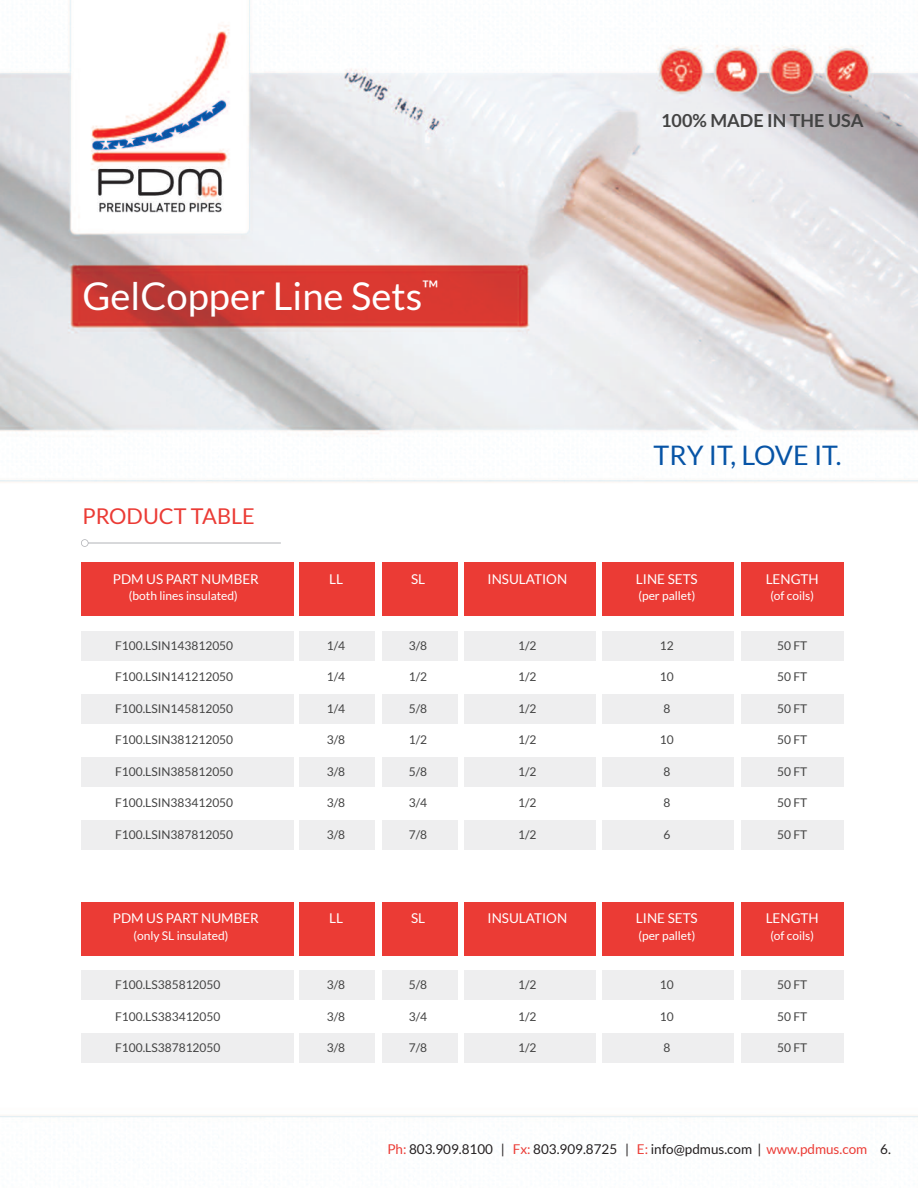
<style>
.page{position:relative;width:918px;height:1188px;background:#fff}
.page>*{position:absolute;margin:0;border:0;box-sizing:border-box;transform-origin:0 0}
.t1{font:38.25px "Lato";color:#fff}
.t2{font:26.85px "Lato";color:#0754a6}
.t3{font:21.75px "Lato";color:#eb3b35}
.t4{font:700 18px "Lato";color:#434343}
.t5{font:13.5px "Lato";color:#fff}
.t6{font:13.5px "Lato";color:#231f20}
.t7{font:12px "Lato";color:#434343}
.t8{font:12px "Lato";color:#fff}
.s1{color:#eb3b35}
</style>
<div class="page">
<img style="left:0;top:0;width:918px;height:1181px">
<div style="left:81px;top:539px;width:8px;height:8px;border:2px solid #b2b3b7;border-radius:50%"></div>
<hr style="left:88px;top:543px;width:193px;height:1px;background:#b2b3b7">
<div style="left:81px;top:562px;width:212px;height:54px;background:#eb3b35"></div>
<div style="left:299px;top:562px;width:76px;height:54px;background:#eb3b35"></div>
<div style="left:382px;top:562px;width:76px;height:54px;background:#eb3b35"></div>
<div style="left:464px;top:562px;width:131px;height:54px;background:#eb3b35"></div>
<div style="left:603px;top:562px;width:131px;height:54px;background:#eb3b35"></div>
<div style="left:741px;top:562px;width:103px;height:54px;background:#eb3b35"></div>
<div style="left:81px;top:631px;width:212px;height:30px;background:#eeeeef"></div>
<div style="left:299px;top:631px;width:76px;height:30px;background:#eeeeef"></div>
<div style="left:382px;top:631px;width:76px;height:30px;background:#eeeeef"></div>
<div style="left:464px;top:631px;width:131px;height:30px;background:#eeeeef"></div>
<div style="left:603px;top:631px;width:131px;height:30px;background:#eeeeef"></div>
<div style="left:741px;top:631px;width:103px;height:30px;background:#eeeeef"></div>
<div style="left:81px;top:694px;width:212px;height:30px;background:#eeeeef"></div>
<div style="left:299px;top:694px;width:76px;height:30px;background:#eeeeef"></div>
<div style="left:382px;top:694px;width:76px;height:30px;background:#eeeeef"></div>
<div style="left:464px;top:694px;width:131px;height:30px;background:#eeeeef"></div>
<div style="left:603px;top:694px;width:131px;height:30px;background:#eeeeef"></div>
<div style="left:741px;top:694px;width:103px;height:30px;background:#eeeeef"></div>
<div style="left:81px;top:757px;width:212px;height:30px;background:#eeeeef"></div>
<div style="left:299px;top:757px;width:76px;height:30px;background:#eeeeef"></div>
<div style="left:382px;top:757px;width:76px;height:30px;background:#eeeeef"></div>
<div style="left:464px;top:757px;width:131px;height:30px;background:#eeeeef"></div>
<div style="left:603px;top:757px;width:131px;height:30px;background:#eeeeef"></div>
<div style="left:741px;top:757px;width:103px;height:30px;background:#eeeeef"></div>
<div style="left:81px;top:820px;width:212px;height:30px;background:#eeeeef"></div>
<div style="left:299px;top:820px;width:76px;height:30px;background:#eeeeef"></div>
<div style="left:382px;top:820px;width:76px;height:30px;background:#eeeeef"></div>
<div style="left:464px;top:820px;width:131px;height:30px;background:#eeeeef"></div>
<div style="left:603px;top:820px;width:131px;height:30px;background:#eeeeef"></div>
<div style="left:741px;top:820px;width:103px;height:30px;background:#eeeeef"></div>
<div style="left:81px;top:902px;width:212px;height:53px;background:#eb3b35"></div>
<div style="left:299px;top:902px;width:76px;height:53px;background:#eb3b35"></div>
<div style="left:382px;top:902px;width:76px;height:53px;background:#eb3b35"></div>
<div style="left:464px;top:902px;width:131px;height:53px;background:#eb3b35"></div>
<div style="left:603px;top:902px;width:131px;height:53px;background:#eb3b35"></div>
<div style="left:741px;top:902px;width:103px;height:53px;background:#eb3b35"></div>
<div style="left:81px;top:970px;width:212px;height:30px;background:#eeeeef"></div>
<div style="left:299px;top:970px;width:76px;height:30px;background:#eeeeef"></div>
<div style="left:382px;top:970px;width:76px;height:30px;background:#eeeeef"></div>
<div style="left:464px;top:970px;width:131px;height:30px;background:#eeeeef"></div>
<div style="left:603px;top:970px;width:131px;height:30px;background:#eeeeef"></div>
<div style="left:741px;top:970px;width:103px;height:30px;background:#eeeeef"></div>
<div style="left:81px;top:1033px;width:212px;height:30px;background:#eeeeef"></div>
<div style="left:299px;top:1033px;width:76px;height:30px;background:#eeeeef"></div>
<div style="left:382px;top:1033px;width:76px;height:30px;background:#eeeeef"></div>
<div style="left:464px;top:1033px;width:131px;height:30px;background:#eeeeef"></div>
<div style="left:603px;top:1033px;width:131px;height:30px;background:#eeeeef"></div>
<div style="left:741px;top:1033px;width:103px;height:30px;background:#eeeeef"></div>
<h1 class="t1" style="left:82px;top:272px;width:358px">GelCopper Line Sets<sup>™</sup></h1>
<h3 class="t3" style="left:82px;top:503px;width:174px">PRODUCT TABLE</h3>
<h3 class="t4" style="left:661px;top:109px;width:204px">100% MADE IN THE USA</h3>
<h2 class="t2" style="left:654px;top:438px;width:189px">TRY IT, LOVE IT.</h2>
<p class="t5" style="left:113px;top:571px;width:148px">PDM US PART NUMBER</p>
<p class="t5" style="left:329px;top:571px;width:15px">LL</p>
<p class="t5" style="left:411px;top:571px;width:16px">SL</p>
<p class="t5" style="left:488px;top:571px;width:81px">INSULATION</p>
<p class="t5" style="left:636px;top:571px;width:63px">LINE SETS</p>
<p class="t5" style="left:766px;top:571px;width:55px">LENGTH</p>
<p class="t8" style="left:129px;top:588px;width:110px">(both lines insulated)</p>
<p class="t8" style="left:638px;top:588px;width:58px">(per pallet)</p>
<p class="t8" style="left:770px;top:588px;width:45px">(of coils)</p>
<p class="t7" style="left:115px;top:638px;width:120px">F100.LSIN143812050</p>
<p class="t7" style="left:327px;top:638px;width:20px">1/4</p>
<p class="t7" style="left:409px;top:638px;width:20px">3/8</p>
<p class="t7" style="left:518px;top:638px;width:20px">1/2</p>
<p class="t7" style="left:660px;top:638px;width:15px">12</p>
<p class="t7" style="left:777px;top:638px;width:32px">50 FT</p>
<p class="t7" style="left:115px;top:669px;width:120px">F100.LSIN141212050</p>
<p class="t7" style="left:327px;top:669px;width:20px">1/4</p>
<p class="t7" style="left:409px;top:669px;width:20px">1/2</p>
<p class="t7" style="left:518px;top:669px;width:20px">1/2</p>
<p class="t7" style="left:660px;top:669px;width:15px">10</p>
<p class="t7" style="left:777px;top:669px;width:32px">50 FT</p>
<p class="t7" style="left:115px;top:701px;width:120px">F100.LSIN145812050</p>
<p class="t7" style="left:327px;top:701px;width:20px">1/4</p>
<p class="t7" style="left:409px;top:701px;width:20px">5/8</p>
<p class="t7" style="left:518px;top:701px;width:20px">1/2</p>
<p class="t7" style="left:663px;top:701px;width:8px">8</p>
<p class="t7" style="left:777px;top:701px;width:32px">50 FT</p>
<p class="t7" style="left:115px;top:732px;width:120px">F100.LSIN381212050</p>
<p class="t7" style="left:327px;top:732px;width:20px">3/8</p>
<p class="t7" style="left:409px;top:732px;width:20px">1/2</p>
<p class="t7" style="left:518px;top:732px;width:20px">1/2</p>
<p class="t7" style="left:660px;top:732px;width:15px">10</p>
<p class="t7" style="left:777px;top:732px;width:32px">50 FT</p>
<p class="t7" style="left:115px;top:764px;width:120px">F100.LSIN385812050</p>
<p class="t7" style="left:327px;top:764px;width:20px">3/8</p>
<p class="t7" style="left:409px;top:764px;width:20px">5/8</p>
<p class="t7" style="left:518px;top:764px;width:20px">1/2</p>
<p class="t7" style="left:663px;top:764px;width:8px">8</p>
<p class="t7" style="left:777px;top:764px;width:32px">50 FT</p>
<p class="t7" style="left:115px;top:795px;width:120px">F100.LSIN383412050</p>
<p class="t7" style="left:327px;top:795px;width:20px">3/8</p>
<p class="t7" style="left:409px;top:795px;width:20px">3/4</p>
<p class="t7" style="left:518px;top:795px;width:20px">1/2</p>
<p class="t7" style="left:663px;top:795px;width:8px">8</p>
<p class="t7" style="left:777px;top:795px;width:32px">50 FT</p>
<p class="t7" style="left:115px;top:827px;width:120px">F100.LSIN387812050</p>
<p class="t7" style="left:327px;top:827px;width:20px">3/8</p>
<p class="t7" style="left:409px;top:827px;width:20px">7/8</p>
<p class="t7" style="left:518px;top:827px;width:20px">1/2</p>
<p class="t7" style="left:663px;top:827px;width:8px">6</p>
<p class="t7" style="left:777px;top:827px;width:32px">50 FT</p>
<p class="t5" style="left:113px;top:910px;width:148px">PDM US PART NUMBER</p>
<p class="t5" style="left:329px;top:910px;width:15px">LL</p>
<p class="t5" style="left:411px;top:910px;width:16px">SL</p>
<p class="t5" style="left:488px;top:910px;width:81px">INSULATION</p>
<p class="t5" style="left:636px;top:910px;width:63px">LINE SETS</p>
<p class="t5" style="left:766px;top:910px;width:55px">LENGTH</p>
<p class="t8" style="left:134px;top:928px;width:96px">(only SL insulated)</p>
<p class="t8" style="left:638px;top:928px;width:58px">(per pallet)</p>
<p class="t8" style="left:770px;top:928px;width:45px">(of coils)</p>
<p class="t7" style="left:115px;top:977px;width:107px">F100.LS385812050</p>
<p class="t7" style="left:327px;top:977px;width:20px">3/8</p>
<p class="t7" style="left:409px;top:977px;width:20px">5/8</p>
<p class="t7" style="left:518px;top:977px;width:20px">1/2</p>
<p class="t7" style="left:660px;top:977px;width:15px">10</p>
<p class="t7" style="left:777px;top:977px;width:32px">50 FT</p>
<p class="t7" style="left:115px;top:1009px;width:107px">F100.LS383412050</p>
<p class="t7" style="left:327px;top:1009px;width:20px">3/8</p>
<p class="t7" style="left:409px;top:1009px;width:20px">3/4</p>
<p class="t7" style="left:518px;top:1009px;width:20px">1/2</p>
<p class="t7" style="left:660px;top:1009px;width:15px">10</p>
<p class="t7" style="left:777px;top:1009px;width:32px">50 FT</p>
<p class="t7" style="left:115px;top:1040px;width:107px">F100.LS387812050</p>
<p class="t7" style="left:327px;top:1040px;width:20px">3/8</p>
<p class="t7" style="left:409px;top:1040px;width:20px">7/8</p>
<p class="t7" style="left:518px;top:1040px;width:20px">1/2</p>
<p class="t7" style="left:663px;top:1040px;width:8px">8</p>
<p class="t7" style="left:777px;top:1040px;width:32px">50 FT</p>
<p class="t6" style="left:387px;top:1140px;width:505px"><span class="s1">Ph:</span> 803.909.8100 | <span class="s1">Fx:</span> 803.909.8725 | <span class="s1">E:</span> info@pdmus.com | <span class="s1">www.pdmus.com</span> 6.</p>
</div>
